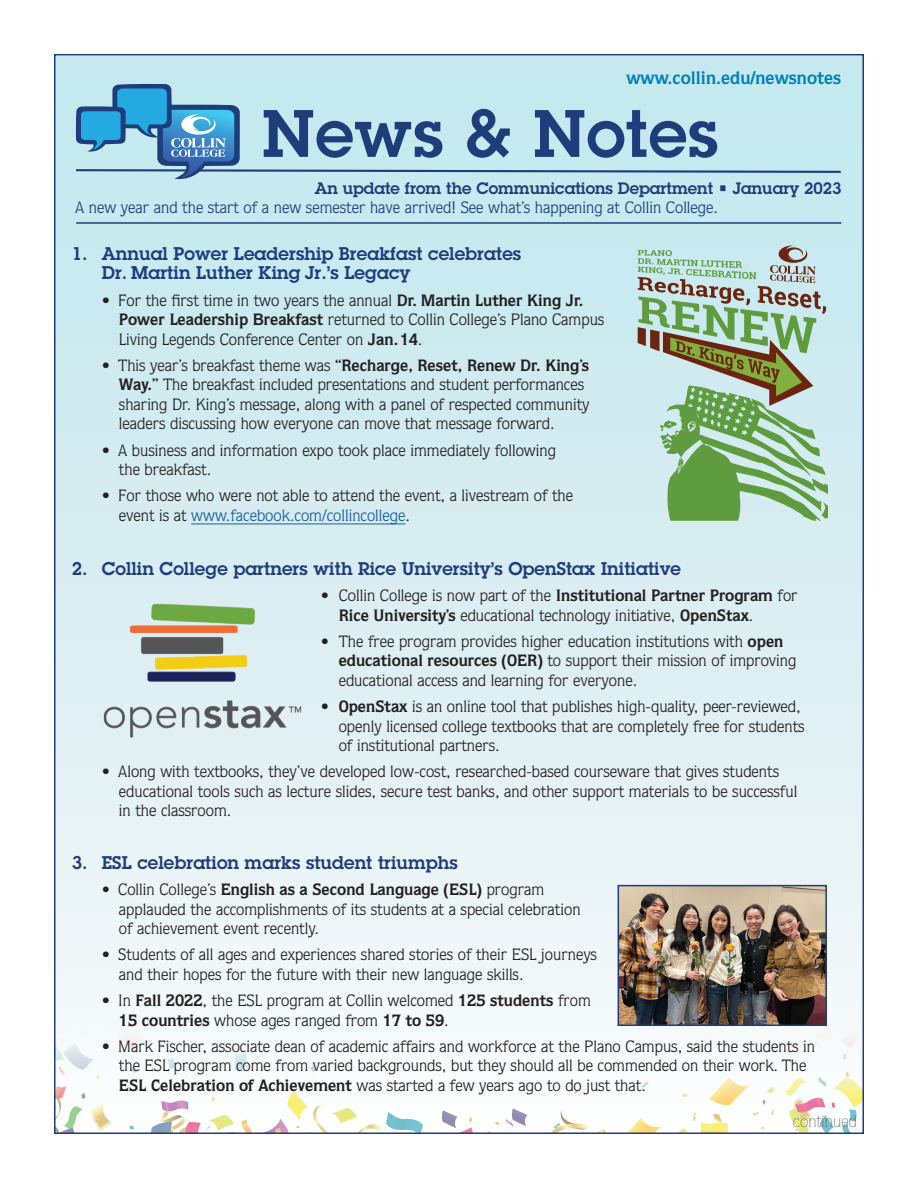
<style>
.page{position:relative;width:918px;height:1188px;background:#fff}
.page>*{position:absolute;margin:0;border:0;box-sizing:border-box;transform-origin:0 0}
.t1{font:700 18.15px "Quorum";color:#0080b9}
.t2{font:600 18px/19.5px "Lubalin Graph";letter-spacing:.005em;color:#1d3d7b}
.t3{font:16.5px/19.5px "Quorum";color:#231f20}
.t4{font:16.5px "Quorum";color:#1d3d7b}
.t5{font:300 16.5px "Quorum";color:#6c6d70}
.t6{font:600 16.2px "Lubalin Graph";color:#1d3d7b}
.s1{font-weight:700}
.s2{color:#175d9e}
</style>
<div class="page">
<div style="left:56px;top:56px;width:806px;height:1079px;background:linear-gradient(to bottom,#bee6ed,#f8f9fb)"></div>
<svg style="left:195px;top:1026px;width:3px;height:6px"></svg>
<svg style="left:310px;top:1064px;width:6px;height:9px"></svg>
<svg style="left:119px;top:1019px;width:26px;height:36px"></svg>
<svg style="left:129px;top:1126px;width:5px;height:3px"></svg>
<svg style="left:785px;top:1072px;width:76px;height:59px"></svg>
<svg style="left:168px;top:1058px;width:9px;height:11px"></svg>
<svg style="left:130px;top:1067px;width:7px;height:6px"></svg>
<svg style="left:837px;top:932px;width:24px;height:8px"></svg>
<svg style="left:57px;top:1007px;width:56px;height:124px"></svg>
<svg style="left:621px;top:1118px;width:40px;height:13px"></svg>
<svg style="left:386px;top:1112px;width:37px;height:19px"></svg>
<svg style="left:235px;top:1050px;width:12px;height:21px"></svg>
<svg style="left:161px;top:1001px;width:4px;height:3px"></svg>
<svg style="left:762px;top:1099px;width:4px;height:6px"></svg>
<svg style="left:681px;top:1094px;width:8px;height:3px"></svg>
<svg style="left:767px;top:1086px;width:9px;height:7px"></svg>
<svg style="left:678px;top:1113px;width:50px;height:18px"></svg>
<svg style="left:642px;top:1082px;width:7px;height:6px"></svg>
<svg style="left:574px;top:1090px;width:5px;height:4px"></svg>
<svg style="left:709px;top:1077px;width:40px;height:29px"></svg>
<svg style="left:147px;top:1096px;width:106px;height:35px"></svg>
<svg style="left:261px;top:1091px;width:119px;height:40px"></svg>
<svg style="left:545px;top:1109px;width:61px;height:26px"></svg>
<svg style="left:441px;top:1110px;width:58px;height:21px"></svg>
<svg style="left:506px;top:1108px;width:22px;height:19px"></svg>
<div style="left:783px;top:946px;width:78px;height:114px;background:#f4f9fb"></div>
<img style="left:475px;top:1119px;width:39px;height:12px">
<img style="left:736px;top:1110px;width:45px;height:21px">
<svg style="left:76px;top:84px;width:767px;height:95px;background:#9ac3d7"></svg>
<hr style="left:76px;top:222px;width:765px;height:2px;background:#1d3d7b">
<hr style="left:191px;top:524px;width:214px;height:1px;background:#175d9e">
<img style="left:98px;top:601px;width:209px;height:141px">
<svg style="left:638px;top:245px;width:190px;height:276px;background:#a2c0a2"></svg>
<img style="left:621px;top:888px;width:203px;height:135px">
<div style="left:618px;top:885px;width:209px;height:141px;border:2px solid #1d3d7b"></div>
<p class="t1" style="left:627px;top:67px;width:216px">www.collin.edu/newsnotes</p>
<p class="t6" style="left:315px;top:177px;width:528px">An update from the Communications Department • January 2023</p>
<p class="t4" style="left:75px;top:198px;width:645px">A new year and the start of a new semester have arrived! See what’s happening at Collin College.</p>
<p class="t2" style="left:102px;top:244px;width:421px;text-indent:-30px">1. Annual Power Leadership Breakfast celebrates<br>Dr. Martin Luther King Jr.’s Legacy</p>
<p class="t3" style="left:119px;top:290px;width:487px;text-indent:-17px">• For the first time in two years the annual <span class="s1">Dr. Martin Luther King Jr.<br>Power Leadership Breakfast</span> returned to Collin College’s Plano Campus<br>Living Legends Conference Center on <span class="s1">Jan. 14</span>.</p>
<p class="t3" style="left:119px;top:355px;width:472px;text-indent:-17px">• This year’s breakfast theme was <span class="s1">“Recharge, Reset, Renew Dr. King’s Way.”</span> The breakfast included presentations and student performances sharing Dr. King’s message, along with a panel of respected community leaders discussing how everyone can move that message forward.</p>
<p class="t3" style="left:119px;top:440px;width:439px;text-indent:-17px">• A business and information expo took place immediately following the breakfast.</p>
<p class="t3" style="left:119px;top:486px;width:456px;text-indent:-17px">• For those who were not able to attend the event, a livestream of the event is at <span class="s2">www.facebook.com/collincollege</span>.</p>
<p class="t2" style="left:72px;top:559px;width:611px">2. Collin College partners with Rice University’s OpenStax Initiative</p>
<p class="t3" style="left:339px;top:586px;width:461px;text-indent:-18px">• Collin College is now part of the <span class="s1">Institutional Partner Program</span> for<br><span class="s1">Rice University’s</span> educational technology initiative, <span class="s1">OpenStax</span>.</p>
<p class="t3" style="left:339px;top:631px;width:459px;text-indent:-18px">• The free program provides higher education institutions with <span class="s1">open educational resources (OER)</span> to support their mission of improving educational access and learning for everyone.</p>
<p class="t3" style="left:339px;top:697px;width:467px;text-indent:-18px">• <span class="s1">OpenStax</span> is an online tool that publishes high-quality, peer-reviewed, openly licensed college textbooks that are completely free for students of institutional partners.</p>
<p class="t3" style="left:119px;top:762px;width:680px;text-indent:-17px">• Along with textbooks, they’ve developed low-cost, researched-based courseware that gives students educational tools such as lecture slides, secure test banks, and other support materials to be successful in the classroom.</p>
<p class="t2" style="left:72px;top:853px;width:388px">3. ESL celebration marks student triumphs</p>
<p class="t3" style="left:119px;top:880px;width:463px;text-indent:-17px">• Collin College’s <span class="s1">English as a Second Language (ESL)</span> program applauded the accomplishments of its students at a special celebration of achievement event recently.</p>
<p class="t3" style="left:119px;top:945px;width:480px;text-indent:-17px">• Students of all ages and experiences shared stories of their ESL journeys and their hopes for the future with their new language skills.</p>
<p class="t3" style="left:119px;top:991px;width:473px;text-indent:-17px">• In <span class="s1">Fall 2022</span>, the ESL program at Collin welcomed <span class="s1">125 students</span> from<br><span class="s1">15 countries</span> whose ages ranged from <span class="s1">17 to 59</span>.</p>
<p class="t3" style="left:119px;top:1036px;width:698px;text-indent:-17px">• Mark Fischer, associate dean of academic affairs and workforce at the Plano Campus, said the students in the ESL program come from varied backgrounds, but they should all be commended on their work. The<br><span class="s1">ESL Celebration of Achievement</span> was started a few years ago to do just that.</p>
<p class="t5" style="left:793px;top:1112px;width:66px">continued</p>
</div>
